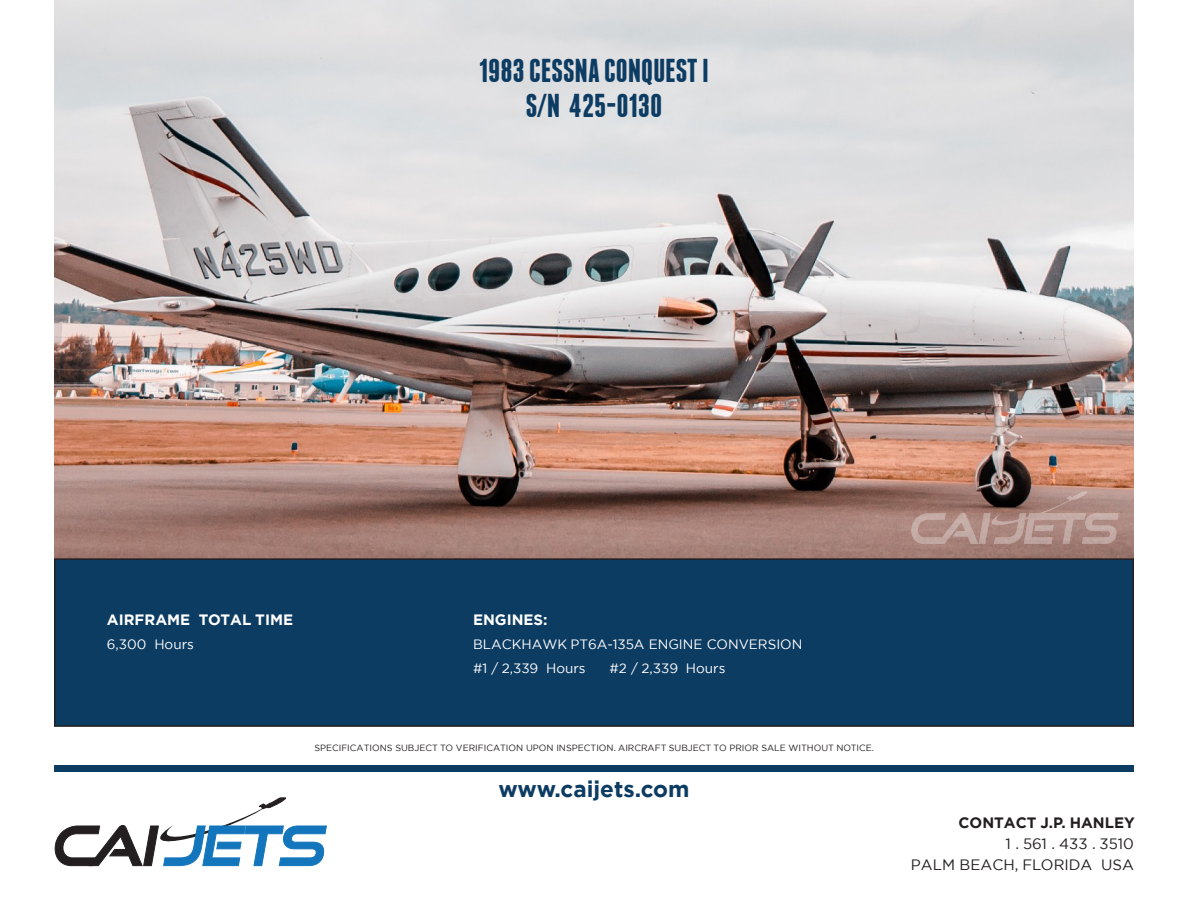
<style>
.page{position:relative;width:1188px;height:918px;background:#fff}
.page>*{position:absolute;margin:0;border:0;box-sizing:border-box;transform-origin:0 0}
.t1{font:700 33px "Franchise Free";color:#0d3c63}
.t2{font:700 22.5px "Gotham";color:#0d3c63}
.t3{font:15px/21px "Gotham";color:#231f20;text-align:right}
.t4{font:700 15px "Gotham";color:#fff}
.t5{font:700 15px "Gotham";color:#231f20}
.t6{font:13.5px "Gotham";color:#fff}
.t7{font:9px "Gotham";color:#231f20}
</style>
<div class="page">
<svg style="left:55px;top:797px;width:272px;height:69px"></svg>
<div style="left:54px;top:765px;width:1080px;height:7px;background:#0d3c63"></div>
<img style="left:54px;top:0;width:1080px;height:558px">
<div style="left:55px;top:559px;width:1078px;height:167px;background:#0d3c63"></div>
<div style="left:54px;top:558px;width:1080px;height:169px;border:2px solid #231f20"></div>
<svg style="left:911px;top:492px;width:208px;height:52px;background:#a5867f"></svg>
<p class="t1" style="left:479px;top:55px;width:232px">1983 CESSNA CONQUEST I</p>
<p class="t1" style="left:526px;top:90px;width:138px">S/N 425-0130</p>
<p class="t4" style="left:107px;top:610px;width:188px">AIRFRAME TOTAL TIME</p>
<p class="t6" style="left:107px;top:636px;width:88px">6,300 Hours</p>
<p class="t4" style="left:473px;top:610px;width:76px">ENGINES:</p>
<p class="t6" style="left:473px;top:636px;width:331px">BLACKHAWK PT6A-135A ENGINE CONVERSION</p>
<p class="t6" style="left:473px;top:660px;width:114px">#1 / 2,339 Hours</p>
<p class="t6" style="left:610px;top:660px;width:117px">#2 / 2,339 Hours</p>
<p class="t7" style="left:314px;top:742px;width:561px">SPECIFICATIONS SUBJECT TO VERIFICATION UPON INSPECTION. AIRCRAFT SUBJECT TO PRIOR SALE WITHOUT NOTICE.</p>
<h2 class="t2" style="left:498px;top:774px;width:193px">www.caijets.com</h2>
<h3 class="t5" style="left:959px;top:813px;width:178px">CONTACT J.P. HANLEY</h3>
<h3 class="t3" style="left:911px;top:833px;width:225px">1 . 561 . 433 . 3510<br>PALM BEACH, FLORIDA USA</h3>
</div>
